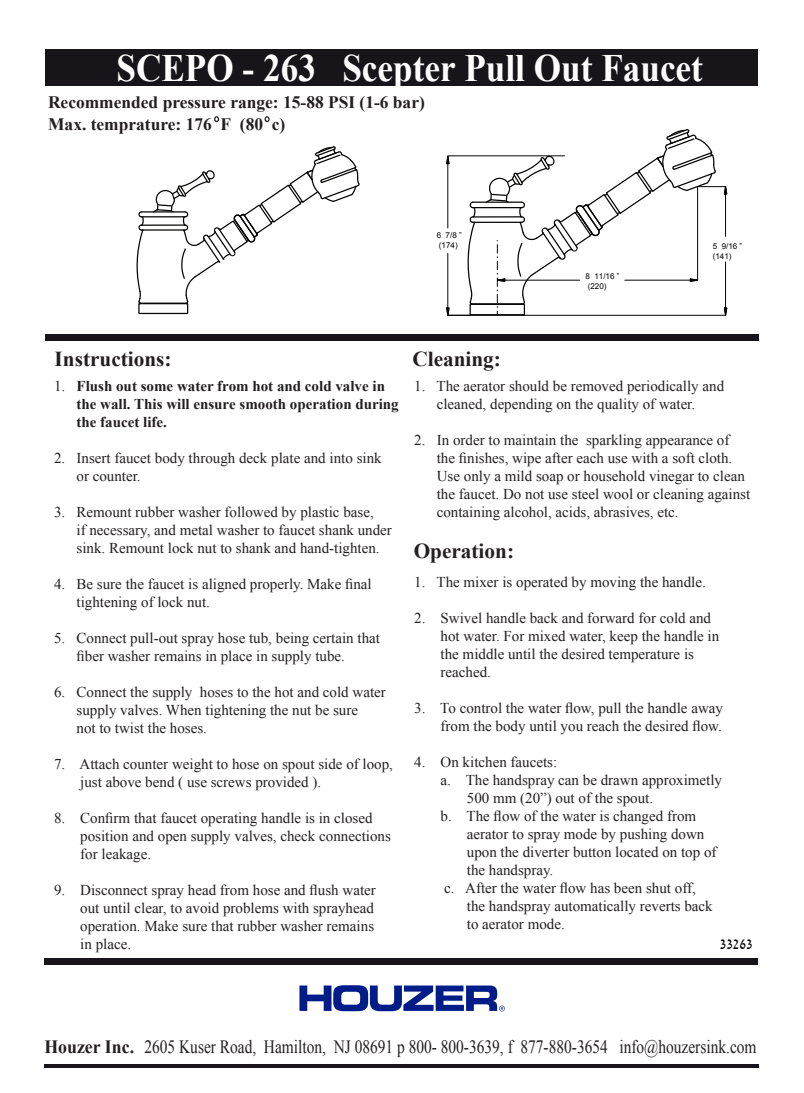
<style>
.page{position:relative;width:804px;height:1093px;background:#fff}
.page>*{position:absolute;margin:0;border:0;box-sizing:border-box;transform-origin:0 0}
.t1{font:700 38.75px "Times New Roman";color:#fff;scale:.91 1}
.t2{font:700 21.25px "Times New Roman";color:#231f20}
.t3{font:18.75px "Times New Roman";color:#231f20;scale:.82 1}
.t4{font:700 17.38px "Times New Roman";color:#231f20}
.t5{font:16.5px "David";color:#040503;scale:.91 1}
.t6{font:15px/18px "Times New Roman";color:#231f20}
.t7{font:700 15px/18px "Times New Roman";color:#231f20}
.t8{font:8px/9.6px "Arial";color:#050504}
.s1{font-weight:400}
.s2{font-weight:700}
</style>
<div class="page">
<div style="left:45px;top:334px;width:713px;height:7px;background:#18151a"></div>
<div style="left:45px;top:49px;width:712px;height:37px;background:#18151a"></div>
<svg style="left:214px;top:116px;width:5px;height:6px"></svg>
<svg style="left:264px;top:116px;width:5px;height:6px"></svg>
<hr style="left:470px;top:315px;width:54px;height:1px;background:#050504">
<hr style="left:471px;top:303px;width:51px;height:1px;background:#050504">
<hr style="left:470px;top:304px;width:54px;height:1px;background:#050504">
<hr style="left:470px;top:314px;width:53px;height:1px;background:#050504">
<hr style="left:474px;top:207px;width:46px;height:1px;background:#050504">
<hr style="left:473px;top:216px;width:48px;height:2px;background:#050504">
<hr style="left:473px;top:202px;width:48px;height:1px;background:#050504">
<hr style="left:473px;top:222px;width:48px;height:1px;background:#050504">
<hr style="left:447px;top:156px;width:1px;height:72px;background:#050504">
<hr style="left:447px;top:156px;width:117px;height:1px;background:#050504">
<svg style="left:446px;top:155px;width:3px;height:9px"></svg>
<svg style="left:446px;top:201px;width:30px;height:115px"></svg>
<svg style="left:484px;top:129px;width:243px;height:187px"></svg>
<hr style="left:139px;top:313px;width:48px;height:1px;background:#050504">
<hr style="left:139px;top:303px;width:48px;height:1px;background:#050504">
<hr style="left:142px;top:216px;width:42px;height:1px;background:#050504">
<hr style="left:142px;top:224px;width:42px;height:2px;background:#050504">
<hr style="left:141px;top:211px;width:44px;height:2px;background:#050504">
<svg style="left:136px;top:211px;width:8px;height:103px"></svg>
<hr style="left:141px;top:229px;width:44px;height:2px;background:#050504">
<svg style="left:152px;top:146px;width:208px;height:168px"></svg>
<div style="left:44px;top:958px;width:714px;height:7px;background:#18151a"></div>
<hr style="left:45px;top:1064px;width:713px;height:4px;background:#18151a">
<svg style="left:299px;top:985px;width:205px;height:26px"></svg>
<h1 class="t1" style="left:116px;top:41px;width:645px">SCEPO - 263 Scepter Pull Out Faucet</h1>
<p class="t4" style="left:48px;top:91px;width:378px">Recommended pressure range: 15-88 PSI (1-6 bar)</p>
<p class="t4" style="left:48px;top:112px;width:239px">Max. temprature: 176 F (80 c)</p>
<p class="t8" style="left:436px;top:230px;width:27px">6 7/8 ” (174)</p>
<p class="t8" style="left:585px;top:271px;width:35px">8 11/16 ” (220)</p>
<p class="t8" style="left:712px;top:242px;width:31px">5 9/16 ” (141)</p>
<h2 class="t2" style="left:55px;top:344px;width:118px">Instructions:</h2>
<p class="t7" style="left:76px;top:377px;width:324px;text-indent:-22px"><span class="s1">1.</span> Flush out some water from hot and cold valve in the wall. This will ensure smooth operation during the faucet life.</p>
<p class="t6" style="left:76px;top:449px;width:306px;text-indent:-22px">2. Insert faucet body through deck plate and into sink or counter.</p>
<p class="t6" style="left:76px;top:503px;width:317px;text-indent:-22px">3. Remount rubber washer followed by plastic base,<br>if necessary, and metal washer to faucet shank under sink. Remount lock nut to shank and hand-tighten.</p>
<p class="t6" style="left:76px;top:575px;width:297px;text-indent:-22px">4. Be sure the faucet is aligned properly. Make final tightening of lock nut.</p>
<p class="t6" style="left:76px;top:629px;width:305px;text-indent:-22px">5. Connect pull-out spray hose tub, being certain that fiber washer remains in place in supply tube.</p>
<p class="t6" style="left:76px;top:683px;width:311px;text-indent:-22px">6. Connect the supply hoses to the hot and cold water supply valves. When tightening the nut be sure<br>not to twist the hoses.</p>
<p class="t6" style="left:80px;top:755px;width:314px;text-indent:-26px">7. Attach counter weight to hose on spout side of loop, just above bend ( use screws provided ).</p>
<p class="t6" style="left:80px;top:809px;width:312px;text-indent:-26px">8. Confirm that faucet operating handle is in closed position and open supply valves, check connections for leakage.</p>
<p class="t6" style="left:80px;top:881px;width:297px;text-indent:-26px">9. Disconnect spray head from hose and flush water out until clear, to avoid problems with sprayhead operation. Make sure that rubber washer remains in place.</p>
<h2 class="t2" style="left:412px;top:344px;width:90px">Cleaning:</h2>
<p class="t6" style="left:414px;top:377px;width:311px;text-align:center">1. The aerator should be removed periodically and cleaned, depending on the quality of water.</p>
<p class="t6" style="left:436px;top:431px;width:315px;text-indent:-22px">2. In order to maintain the sparkling appearance of the finishes, wipe after each use with a soft cloth.<br>Use only a mild soap or household vinegar to clean the faucet. Do not use steel wool or cleaning against containing alcohol, acids, abrasives, etc.</p>
<h2 class="t2" style="left:413px;top:536px;width:102px">Operation:</h2>
<p class="t6" style="left:414px;top:573px;width:293px">1. The mixer is operated by moving the handle.</p>
<p class="t6" style="left:440px;top:609px;width:280px;text-indent:-26px">2. Swivel handle back and forward for cold and hot water. For mixed water, keep the handle in the middle until the desired temperature is reached.</p>
<p class="t6" style="left:414px;top:699px;width:310px;text-align:right">3. To control the water flow, pull the handle away from the body until you reach the desired flow.</p>
<p class="t6" style="left:414px;top:753px;width:144px">4. On kitchen faucets:</p>
<p class="t6" style="left:440px;top:771px;width:283px">a. The handspray can be drawn approximetly</p>
<p class="t6" style="left:466px;top:789px;width:188px">500 mm (20”) out of the spout.</p>
<p class="t6" style="left:440px;top:807px;width:257px">b. The flow of the water is changed from</p>
<p class="t6" style="left:466px;top:825px;width:239px">aerator to spray mode by pushing down</p>
<p class="t6" style="left:466px;top:843px;width:251px">upon the diverter button located on top of</p>
<p class="t6" style="left:466px;top:861px;width:88px">the handspray.</p>
<p class="t6" style="left:444px;top:879px;width:253px">c. After the water flow has been shut off,</p>
<p class="t6" style="left:466px;top:897px;width:247px">the handspray automatically reverts back</p>
<p class="t6" style="left:466px;top:915px;width:99px">to aerator mode.</p>
<p class="t5" style="left:719px;top:937px;width:38px">33263</p>
<p class="t3" style="left:44px;top:1034px;width:869px"><span class="s2">Houzer Inc.</span> 2605 Kuser Road, Hamilton, NJ 08691 p 800- 800-3639, f 877-880-3654 info@houzersink.com</p>
</div>
